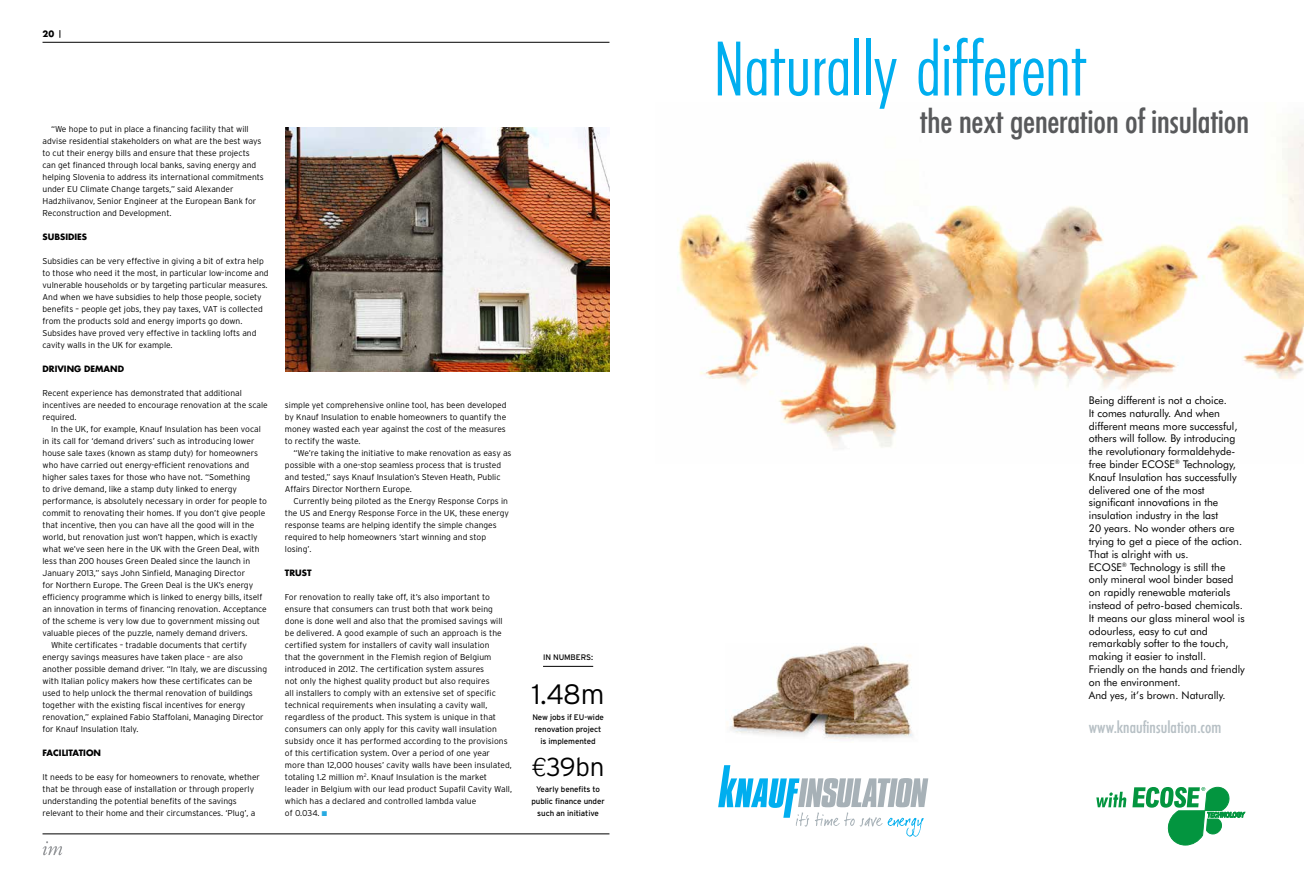
<style>
.page{position:relative;width:1304px;height:879px;background:#fff}
.page>*{position:absolute;margin:0;border:0;box-sizing:border-box;transform-origin:0 0}
.t1{font:300 76.9px "Futura Condensed BQ";color:#00aeef}
.t2{font:500 34.2px "Futura Condensed BQ";letter-spacing:-.01em;color:#58595b}
.t3{font:300 28px "Interstate";color:#000}
.t4{font:300 26px "Interstate";color:#000}
.t5{font:500 17.1px "Futura Condensed BQ";color:#b7c0c5}
.t6{font:10.7px/12.8px "Futura BT";color:#000}
.t7{font:300 8.5px/12px "Interstate";color:#000}
.t8{font:700 8.5px "Futura";color:#000}
.t9{font:8px/12px "Interstate";letter-spacing:-.01em;color:#000;text-align:center}
.s1{color:#27aae1}
.s2{font-family:"Helvetica"}
</style>
<div class="page">
<hr style="left:43px;top:42px;width:566px;height:1px;background:#000">
<hr style="left:43px;top:833px;width:566px;height:1px;background:#000">
<svg style="left:43px;top:841px;width:19px;height:14px"></svg>
<hr style="left:543px;top:666px;width:50px;height:1px;background:#000">
<img style="left:285px;top:128px;width:324px;height:243px">
<img style="left:677px;top:125px;width:627px;height:323px">
<img style="left:730px;top:643px;width:183px;height:96px">
<svg style="left:718px;top:765px;width:211px;height:72px"></svg>
<svg style="left:1096px;top:792px;width:30px;height:15px"></svg>
<svg style="left:1132px;top:787px;width:113px;height:58px"></svg>
<p class="t8" style="left:43px;top:28px;width:13px">20</p>
<p class="t7" style="left:43px;top:123px;width:223px;text-indent:8px">“We hope to put in place a financing facility that will advise residential stakeholders on what are the best ways to cut their energy bills and ensure that these projects can get financed through local banks, saving energy and helping Slovenia to address its international commitments under EU Climate Change targets,” said Alexander Hadzhiivanov, Senior Engineer at the European Bank for Reconstruction and Development.</p>
<p class="t8" style="left:43px;top:231px;width:46px">SUBSIDIES</p>
<p class="t7" style="left:43px;top:255px;width:228px">Subsidies can be very effective in giving a bit of extra help to those who need it the most, in particular low-income and vulnerable households or by targeting particular measures.<br>And when we have subsidies to help those people, society benefits – people get jobs, they pay taxes, VAT is collected from the products sold and energy imports go down.<br>Subsides have proved very effective in tackling lofts and cavity walls in the UK for example.</p>
<p class="t8" style="left:43px;top:363px;width:7px">DRIVING</p>
<p class="t8" style="left:84px;top:363px;width:8px">DEMAND</p>
<p class="t7" style="left:43px;top:387px;width:227px">Recent experience has demonstrated that additional incentives are needed to encourage renovation at the scale required.</p>
<p class="t7" style="left:51px;top:423px;width:211px">In the UK, for example, Knauf Insulation has been vocal</p>
<p class="t7" style="left:43px;top:435px;width:214px">in its call for ‘demand drivers’ such as introducing lower</p>
<p class="t7" style="left:43px;top:447px;width:217px">house sale taxes (known as stamp duty) for homeowners</p>
<p class="t7" style="left:43px;top:459px;width:208px">who have carried out energy-efficient renovations and</p>
<p class="t7" style="left:43px;top:471px;width:209px">higher sales taxes for those who have not. “Something</p>
<p class="t7" style="left:43px;top:483px;width:196px">to drive demand, like a stamp duty linked to energy</p>
<p class="t7" style="left:43px;top:495px;width:226px">performance, is absolutely necessary in order for people to</p>
<p class="t7" style="left:43px;top:507px;width:224px">commit to renovating their homes. If you don’t give people</p>
<p class="t7" style="left:43px;top:519px;width:214px">that incentive, then you can have all the good will in the</p>
<p class="t7" style="left:43px;top:531px;width:217px">world, but renovation just won’t happen, which is exactly</p>
<p class="t7" style="left:43px;top:543px;width:219px">what we’ve seen here in the UK with the Green Deal, with</p>
<p class="t7" style="left:43px;top:555px;width:209px">less than 200 houses Green Dealed since the launch in</p>
<p class="t7" style="left:43px;top:567px;width:204px">January 2013,” says John Sinfield, Managing Director</p>
<p class="t7" style="left:43px;top:579px;width:212px">for Northern Europe. The Green Deal is the UK’s energy</p>
<p class="t7" style="left:43px;top:591px;width:221px">efficiency programme which is linked to energy bills, itself</p>
<p class="t7" style="left:43px;top:603px;width:226px">an innovation in terms of financing renovation. Acceptance</p>
<p class="t7" style="left:43px;top:615px;width:219px">of the scheme is very low due to government missing out</p>
<p class="t7" style="left:43px;top:627px;width:206px">valuable pieces of the puzzle, namely demand drivers.</p>
<p class="t7" style="left:51px;top:639px;width:197px">White certificates – tradable documents that certify</p>
<p class="t7" style="left:43px;top:651px;width:202px">energy savings measures have taken place – are also</p>
<p class="t7" style="left:43px;top:663px;width:226px">another possible demand driver. “In Italy, we are discussing</p>
<p class="t7" style="left:43px;top:675px;width:211px">with Italian policy makers how these certificates can be</p>
<p class="t7" style="left:43px;top:687px;width:212px">used to help unlock the thermal renovation of buildings</p>
<p class="t7" style="left:43px;top:699px;width:204px">together with the existing fiscal incentives for energy</p>
<p class="t7" style="left:43px;top:711px;width:223px">renovation,” explained Fabio Staffolani, Managing Director</p>
<p class="t7" style="left:43px;top:723px;width:97px">for Knauf Insulation Italy.</p>
<p class="t8" style="left:43px;top:747px;width:22px">FACILITATION</p>
<p class="t7" style="left:43px;top:771px;width:219px">It needs to be easy for homeowners to renovate, whether that be through ease of installation or through properly understanding the potential benefits of the savings relevant to their home and their circumstances. ‘Plug’, a</p>
<p class="t7" style="left:285px;top:399px;width:223px;text-align:justify">simple yet comprehensive online tool, has been developed by Knauf Insulation to enable homeowners to quantify the money wasted each year against the cost of the measures to rectify the waste.</p>
<p class="t7" style="left:285px;top:447px;width:228px;text-indent:8px">“We’re taking the initiative to make renovation as easy as possible with a one-stop seamless process that is trusted and tested,” says Knauf Insulation’s Steven Heath, Public Affairs Director Northern Europe.</p>
<p class="t7" style="left:285px;top:495px;width:226px;text-indent:8px">Currently being piloted as the Energy Response Corps in the US and Energy Response Force in the UK, these energy response teams are helping identify the simple changes required to help homeowners ‘start winning and stop losing’.</p>
<p class="t8" style="left:285px;top:567px;width:7px">TRUST</p>
<p class="t7" style="left:285px;top:591px;width:229px">For renovation to really take off, it’s also important to ensure that consumers can trust both that work being done is done well and also that the promised savings will be delivered. A good example of such an approach is the certified system for installers of cavity wall insulation<br>that the government in the Flemish region of Belgium introduced in 2012. The certification system assures<br>not only the highest quality product but also requires<br>all installers to comply with an extensive set of specific technical requirements when insulating a cavity wall, regardless of the product. This system is unique in that consumers can only apply for this cavity wall insulation subsidy once it has performed according to the provisions of this certification system. Over a period of one year more than 12,000 houses’ cavity walls have been insulated, totaling 1.2 million m<sup>2</sup>. Knauf Insulation is the market leader in Belgium with our lead product Supafil Cavity Wall, which has a declared and controlled lambda value<br>of 0.034. <span class="s1">■</span></p>
<p class="t9" style="left:543px;top:651px;width:52px">In Numbers:</p>
<h3 class="t3" style="left:532px;top:679px;width:74px">1.48m</h3>
<p class="t9" style="left:532px;top:711px;width:73px">New jobs if EU-wide renovation project is implemented</p>
<h3 class="t4" style="left:532px;top:752px;width:74px"><span class="s2">€</span>39bn</h3>
<p class="t9" style="left:531px;top:783px;width:75px">Yearly benefits to public finance under such an initiative</p>
<h1 class="t1" style="left:714px;top:26px;width:375px">Naturally different</h1>
<h2 class="t2" style="left:920px;top:102px;width:331px">the next generation of insulation</h2>
<p class="t6" style="left:1089px;top:393px;width:158px">Being different is not a choice.<br>It comes naturally. And when different means more successful, others will follow. By introducing the revolutionary formaldehyde&shy;free binder ECOSE<sup>®</sup> Technology,<br>Knauf Insulation has successfully delivered one of the most significant innovations in the insulation industry in the last<br>20 years. No wonder others are trying to get a piece of the action.<br>That is alright with us.<br>ECOSE<sup>®</sup> Technology is still the only mineral wool binder based on rapidly renewable materials instead of petro-based chemicals.<br>It means our glass mineral wool is odourless, easy to cut and remarkably softer to the touch, making it easier to install.<br>Friendly on the hands and friendly on the environment.<br>And yes, it’s brown. Naturally.</p>
<h3 class="t5" style="left:1089px;top:717px;width:134px">www.knaufinsulation.com</h3>
</div>
